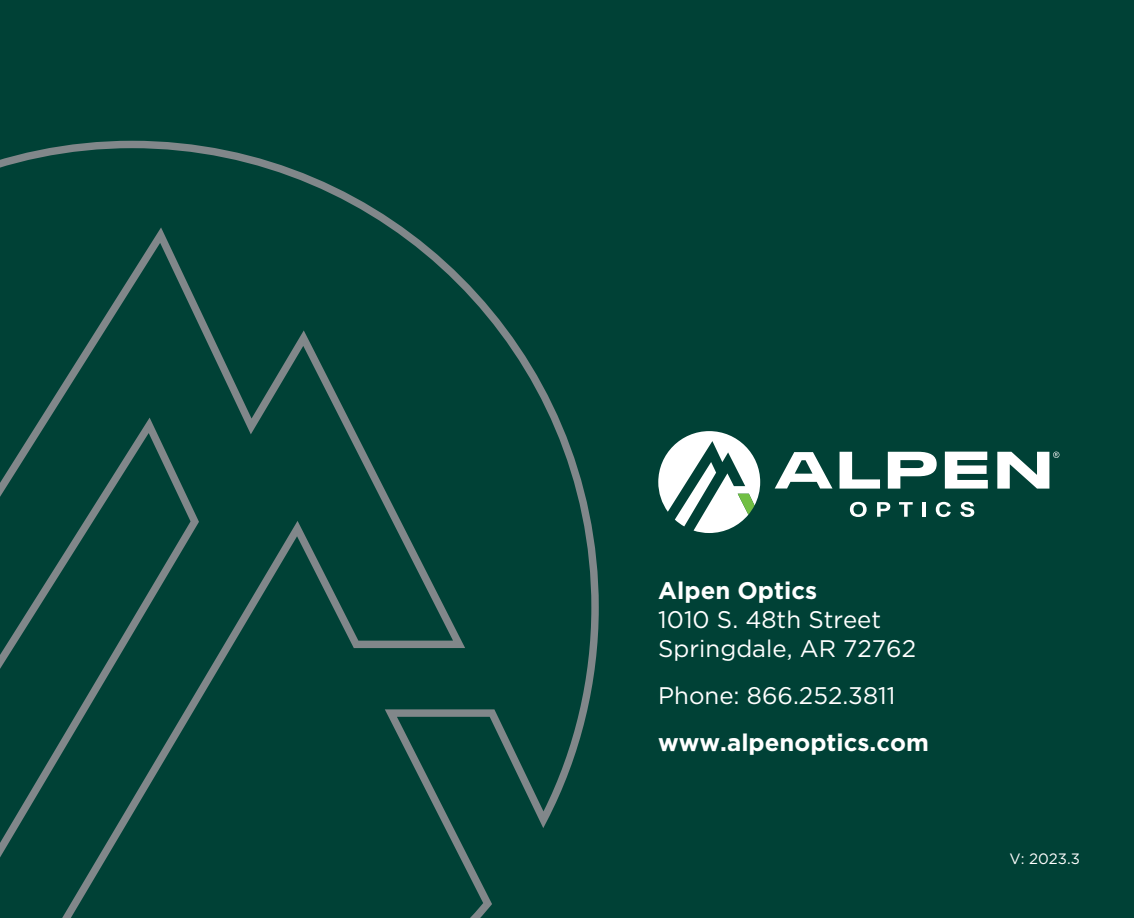
<style>
.page{position:relative;width:1134px;height:918px;background:#004136}
.page>*{position:absolute;margin:0;border:0;box-sizing:border-box;transform-origin:0 0}
.t1{font:24px/28.8px "Gotham";color:#fff}
.t2{font:700 24px "Gotham";color:#fff}
.t3{font:15px "Gotham";color:#fff}
</style>
<div class="page">
<svg style="left:0;top:141px;width:599px;height:777px"></svg>
<svg style="left:775px;top:452px;width:58px;height:37px"></svg>
<svg style="left:840px;top:452px;width:40px;height:37px"></svg>
<svg style="left:888px;top:452px;width:49px;height:37px"></svg>
<svg style="left:945px;top:452px;width:43px;height:37px"></svg>
<svg style="left:997px;top:452px;width:62px;height:37px"></svg>
<svg style="left:850px;top:502px;width:17px;height:15px"></svg>
<svg style="left:877px;top:502px;width:13px;height:15px"></svg>
<svg style="left:899px;top:502px;width:14px;height:15px"></svg>
<hr style="left:922px;top:502px;width:3px;height:15px;background:#fff">
<svg style="left:936px;top:502px;width:15px;height:15px"></svg>
<svg style="left:960px;top:502px;width:14px;height:15px"></svg>
<svg style="left:658px;top:431px;width:102px;height:102px"></svg>
<p class="t2" style="left:658px;top:577px;width:160px">Alpen Optics</p>
<p class="t1" style="left:658px;top:605px;width:259px">1010 S. 48th Street<br>Springdale, AR 72762</p>
<p class="t1" style="left:658px;top:681px;width:239px">Phone: 866.252.3811</p>
<p class="t2" style="left:658px;top:729px;width:272px">www.alpenoptics.com</p>
<p class="t3" style="left:1010px;top:850px;width:72px">V: 2023.3</p>
</div>
